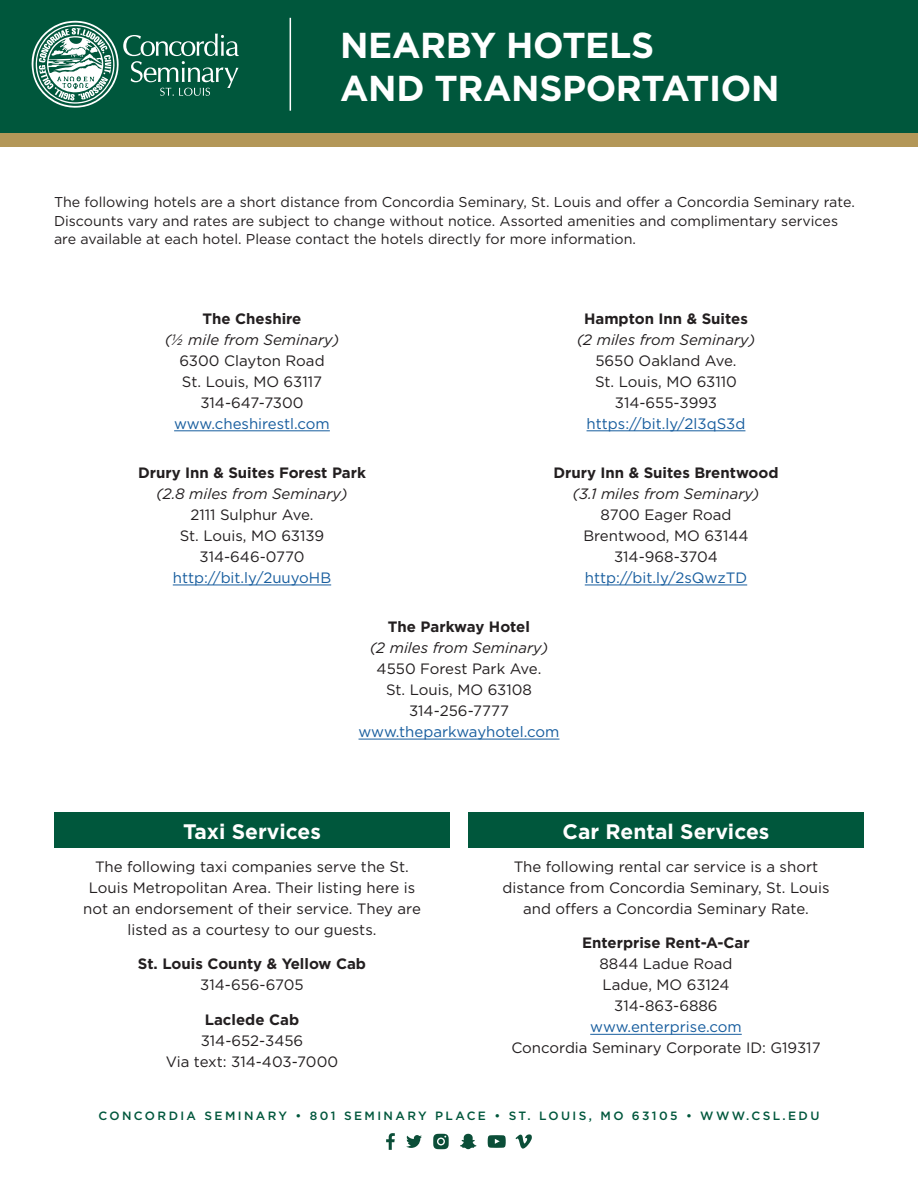
<style>
.page{position:relative;width:918px;height:1188px;background:#fff}
.page>*{position:absolute;margin:0;border:0;box-sizing:border-box;transform-origin:0 0}
.t1{font:700 36px/43.2px "Gotham HTF";letter-spacing:-.01em;color:#fff}
.t2{font:700 21px "Gotham HTF";color:#fff}
.t3{font:15px "Gotham";color:#231f20}
.t4{font:700 15px "Gotham";color:#231f20}
.t5{font:15px "Gotham";color:#175d9e}
.t6{font:italic 15px "Gotham";color:#231f20}
.No_Spacing{font:14.25px/18.8px "Gotham HTF";color:#231f20}
.t7{font:500 12px "Gotham HTF";letter-spacing:.2em;color:#00573c}
</style>
<div class="page">
<div style="left:0;top:0;width:918px;height:133px;background:#00573c"></div>
<div style="left:0;top:133px;width:918px;height:13px;background:#b39758"></div>
<svg style="left:32px;top:21px;width:207px;height:87px"></svg>
<svg style="left:386px;top:1133px;width:9px;height:17px"></svg>
<svg style="left:406px;top:1135px;width:16px;height:13px"></svg>
<svg style="left:460px;top:1134px;width:16px;height:15px"></svg>
<svg style="left:488px;top:1135px;width:18px;height:13px"></svg>
<svg style="left:515px;top:1134px;width:17px;height:15px"></svg>
<svg style="left:433px;top:1134px;width:16px;height:15px"></svg>
<hr style="left:174px;top:431px;width:156px;height:1px;background:#175d9e">
<hr style="left:173px;top:585px;width:158px;height:1px;background:#175d9e">
<hr style="left:359px;top:739px;width:200px;height:1px;background:#175d9e">
<hr style="left:587px;top:431px;width:158px;height:1px;background:#175d9e">
<hr style="left:590px;top:1034px;width:152px;height:1px;background:#175d9e">
<hr style="left:585px;top:585px;width:162px;height:1px;background:#175d9e">
<hr style="left:290px;top:18px;width:1px;height:93px;background:#fff">
<div style="left:54px;top:812px;width:396px;height:36px;background:#00573c"></div>
<div style="left:468px;top:812px;width:396px;height:36px;background:#00573c"></div>
<h1 class="t1" style="left:340px;top:23px;width:441px">NEARBY HOTELS<br>AND TRANSPORTATION</h1>
<p class="No_Spacing" style="left:54px;top:192px;width:802px">The following hotels are a short distance from Concordia Seminary, St. Louis and offer a Concordia Seminary rate.<br>Discounts vary and rates are subject to change without notice. Assorted amenities and complimentary services are available at each hotel. Please contact the hotels directly for more information.</p>
<p class="t4" style="left:203px;top:309px;width:100px">The Cheshire</p>
<p class="t6" style="left:165px;top:330px;width:176px">(½ mile from Seminary)</p>
<p class="t3" style="left:179px;top:351px;width:147px">6300 Clayton Road</p>
<p class="t3" style="left:182px;top:372px;width:142px">St. Louis, MO 63117</p>
<p class="t3" style="left:200px;top:393px;width:105px">314-647-7300</p>
<p class="t5" style="left:174px;top:414px;width:157px">www.cheshirestl.com</p>
<p class="t4" style="left:138px;top:463px;width:229px">Drury Inn &amp; Suites Forest Park</p>
<p class="t6" style="left:156px;top:484px;width:193px">(2.8 miles from Seminary)</p>
<p class="t3" style="left:190px;top:505px;width:125px">2111 Sulphur Ave.</p>
<p class="t3" style="left:180px;top:526px;width:146px">St. Louis, MO 63139</p>
<p class="t3" style="left:200px;top:547px;width:106px">314-646-0770</p>
<p class="t5" style="left:173px;top:568px;width:160px">http://bit.ly/2uuyoHB</p>
<p class="t4" style="left:584px;top:309px;width:165px">Hampton Inn &amp; Suites</p>
<p class="t6" style="left:577px;top:330px;width:180px">(2 miles from Seminary)</p>
<p class="t3" style="left:595px;top:351px;width:143px">5650 Oakland Ave.</p>
<p class="t3" style="left:595px;top:372px;width:143px">St. Louis, MO 63110</p>
<p class="t3" style="left:615px;top:393px;width:104px">314-655-3993</p>
<p class="t5" style="left:587px;top:414px;width:160px">https://bit.ly/2l3qS3d</p>
<p class="t4" style="left:553px;top:463px;width:227px">Drury Inn &amp; Suites Brentwood</p>
<p class="t6" style="left:572px;top:484px;width:189px">(3.1 miles from Seminary)</p>
<p class="t3" style="left:600px;top:505px;width:133px">8700 Eager Road</p>
<p class="t3" style="left:583px;top:526px;width:167px">Brentwood, MO 63144</p>
<p class="t3" style="left:614px;top:547px;width:105px">314-968-3704</p>
<p class="t5" style="left:585px;top:568px;width:164px">http://bit.ly/2sQwzTD</p>
<p class="t4" style="left:388px;top:617px;width:144px">The Parkway Hotel</p>
<p class="t6" style="left:370px;top:638px;width:180px">(2 miles from Seminary)</p>
<p class="t3" style="left:377px;top:659px;width:166px">4550 Forest Park Ave.</p>
<p class="t3" style="left:386px;top:680px;width:147px">St. Louis, MO 63108</p>
<p class="t3" style="left:409px;top:701px;width:101px">314-256-7777</p>
<p class="t5" style="left:359px;top:722px;width:202px">www.theparkwayhotel.com</p>
<p class="t2" style="left:183px;top:819px;width:139px">Taxi Services</p>
<p class="t2" style="left:563px;top:819px;width:208px">Car Rental Services</p>
<p class="t3" style="left:95px;top:857px;width:315px">The following taxi companies serve the St.</p>
<p class="t3" style="left:89px;top:878px;width:328px">Louis Metropolitan Area. Their listing here is</p>
<p class="t3" style="left:83px;top:899px;width:339px">not an endorsement of their service. They are</p>
<p class="t3" style="left:127px;top:920px;width:251px">listed as a courtesy to our guests.</p>
<p class="t4" style="left:138px;top:954px;width:230px">St. Louis County &amp; Yellow Cab</p>
<p class="t3" style="left:200px;top:975px;width:105px">314-656-6705</p>
<p class="t4" style="left:205px;top:1010px;width:96px">Laclede Cab</p>
<p class="t3" style="left:201px;top:1031px;width:104px">314-652-3456</p>
<p class="t3" style="left:166px;top:1052px;width:174px">Via text: 314-403-7000</p>
<p class="t3" style="left:514px;top:857px;width:306px">The following rental car service is a short</p>
<p class="t3" style="left:502px;top:878px;width:329px">distance from Concordia Seminary, St. Louis</p>
<p class="t3" style="left:523px;top:899px;width:287px">and offers a Concordia Seminary Rate.</p>
<p class="t4" style="left:582px;top:933px;width:169px">Enterprise Rent-A-Car</p>
<p class="t3" style="left:599px;top:954px;width:135px">8844 Ladue Road</p>
<p class="t3" style="left:602px;top:975px;width:129px">Ladue, MO 63124</p>
<p class="t3" style="left:614px;top:996px;width:105px">314-863-6886</p>
<p class="t5" style="left:590px;top:1017px;width:153px">www.enterprise.com</p>
<p class="t3" style="left:511px;top:1038px;width:311px">Concordia Seminary Corporate ID: G19317</p>
<p class="t7" style="left:98px;top:1109px;width:723px">CONCORDIA SEMINARY • 801 SEMINARY PLACE • ST. LOUIS, MO 63105 • WWW.CSL.EDU</p>
</div>
